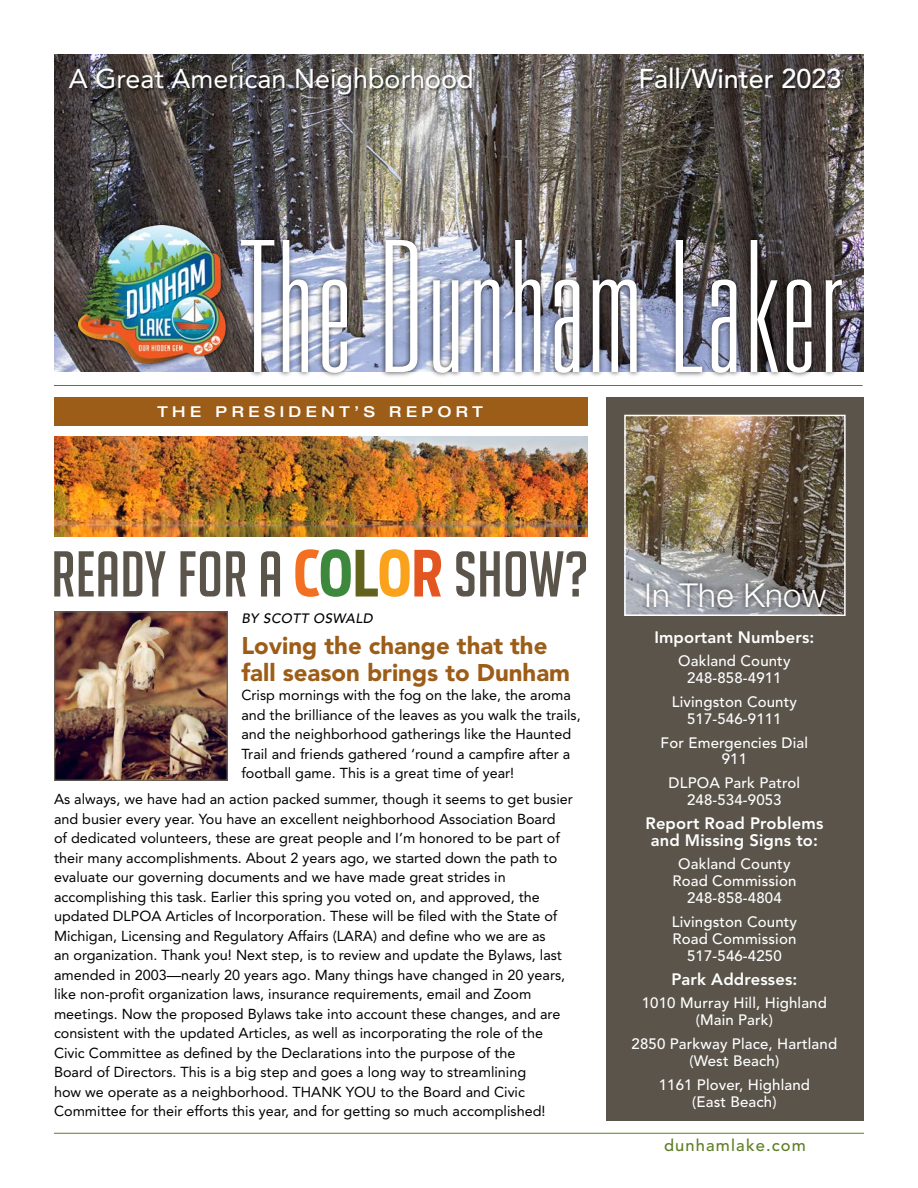
<style>
.page{position:relative;width:918px;height:1188px;background:#fff}
.page>*{position:absolute;margin:0;border:0;box-sizing:border-box;transform-origin:0 0}
.t1{font:100 ultra-condensed 183px "Univers";letter-spacing:.02em;color:#fff}
.t2{font:63px "Big Noodle Titling";letter-spacing:.01em;color:#5a544a}
.t3{font:300 33px "Helvetica Neue LT Std";letter-spacing:.01em;color:#fff}
.t4{font:27px "Avenir LT Std";color:#fff}
.t5{font:500 27px "Avenir LT Std";color:#fff}
.t6{font:900 24px/27px "Avenir LT Std";color:#9c5d18}
.t7{font:800 16.5px/17px "Avenir LT Std";letter-spacing:.01em;color:#fff;text-align:center}
.t8{font:500 16.5px "Avenir LT Std";letter-spacing:.07em;color:#5e7d23}
.t9{font:500 15px/17px "Avenir LT Std";letter-spacing:.01em;color:#fff;text-align:center}
.t10{font:500 expanded 15px "Helvetica Neue LT Std";letter-spacing:.3em;color:#fff}
.t11{font:14.4px/19.5px "Avenir LT Std";color:#000}
.t12{font:italic 500 13.5px "Avenir LT Std";letter-spacing:.03em;color:#000}
.s1{font-family:"Ford Antenna Extra Cond";font-weight:700;color:#f36f21}
.s2{font-family:"Ford Antenna Extra Cond";font-weight:700;color:#3d883c}
.s3{font-family:"Ford Antenna Extra Cond";font-weight:700;color:#61631c}
.s4{font-family:"Ford Antenna Extra Cond";font-weight:700;color:#faa21b}
.s5{font-family:"Ford Antenna Extra Cond";font-weight:700;color:#e45620}
</style>
<div class="page">
<img style="left:54px;top:54px;width:810px;height:318px">
<div style="left:236px;top:234px;width:611px;height:144px;background:#000;opacity:.75"></div>
<div style="left:71px;top:69px;width:403px;height:27px;background:#000;opacity:.4"></div>
<div style="left:643px;top:69px;width:199px;height:22px;background:#000;opacity:.4"></div>
<div style="left:606px;top:398px;width:258px;height:723px;background:#5a544a"></div>
<img style="left:627px;top:418px;width:216px;height:195px">
<div style="left:624px;top:415px;width:222px;height:201px;border:2px solid #fff"></div>
<hr style="left:54px;top:385px;width:809px;height:1px;background:#5e7d23">
<hr style="left:54px;top:1133px;width:810px;height:1px;background:#5e7d23">
<div style="left:641px;top:578px;width:190px;height:35px;background:#000;opacity:.75"></div>
<div style="left:73px;top:220px;width:158px;height:149px;background:#000;opacity:.75"></div>
<img style="left:78px;top:225px;width:160px;height:141px">
<div style="left:54px;top:397px;width:534px;height:29px;background:#9c5d18"></div>
<img style="left:54px;top:437px;width:534px;height:99px">
<img style="left:56px;top:613px;width:170px;height:166px">
<div style="left:54px;top:611px;width:174px;height:170px;border:1px solid #696358"></div>
<h3 class="t4" style="left:69px;top:63px;width:406px">A Great American Neighborhood</h3>
<h3 class="t5" style="left:639px;top:63px;width:204px">Fall/Winter 2023</h3>
<h1 class="t1" style="left:242px;top:214px;width:603px">The Dunham Laker</h1>
<p class="t10" style="left:158px;top:403px;width:327px">THE PRESIDENT’S REPORT</p>
<h2 class="t2" style="left:51px;top:540px;width:539px">READY FOR A <span class="s1">C</span><span class="s2">O</span><span class="s3">L</span><span class="s4">O</span><span class="s5">R</span> SHOW?</h2>
<p class="t12" style="left:241px;top:610px;width:133px">BY SCOTT OSWALD</p>
<h3 class="t6" style="left:241px;top:632px;width:330px">Loving the change that the fall season brings to Dunham</h3>
<p class="t11" style="left:241px;top:685px;width:341px">Crisp mornings with the fog on the lake, the aroma and the brilliance of the leaves as you walk the trails, and the neighborhood gatherings like the Haunted Trail and friends gathered ‘round a campfire after a football game. This is a great time of year!</p>
<p class="t11" style="left:54px;top:790px;width:520px">As always, we have had an action packed summer, though it seems to get busier and busier every year. You have an excellent neighborhood Association Board<br>of dedicated volunteers, these are great people and I’m honored to be part of their many accomplishments. About 2 years ago, we started down the path to evaluate our governing documents and we have made great strides in accomplishing this task. Earlier this spring you voted on, and approved, the updated DLPOA Articles of Incorporation. These will be filed with the State of Michigan, Licensing and Regulatory Affairs (LARA) and define who we are as<br>an organization. Thank you! Next step, is to review and update the Bylaws, last amended in 2003—nearly 20 years ago. Many things have changed in 20 years, like non-profit organization laws, insurance requirements, email and Zoom meetings. Now the proposed Bylaws take into account these changes, and are consistent with the updated Articles, as well as incorporating the role of the Civic Committee as defined by the Declarations into the purpose of the<br>Board of Directors. This is a big step and goes a long way to streamlining<br>how we operate as a neighborhood. THANK YOU to the Board and Civic Committee for their efforts this year, and for getting so much accomplished!</p>
<h3 class="t3" style="left:644px;top:575px;width:183px">In The Know</h3>
<p class="t7" style="left:654px;top:628px;width:162px">Important Numbers:</p>
<p class="t9" style="left:678px;top:653px;width:114px">Oakland County<br>248-858-4911</p>
<p class="t9" style="left:672px;top:694px;width:127px">Livingston County<br>517-546-9111</p>
<p class="t9" style="left:661px;top:734px;width:149px">For Emergencies Dial<br>911</p>
<p class="t9" style="left:669px;top:775px;width:133px">DLPOA Park Patrol<br>248-534-9053</p>
<p class="t7" style="left:645px;top:815px;width:179px">Report Road Problems and Missing Signs to:</p>
<p class="t9" style="left:672px;top:856px;width:126px">Oakland County<br>Road Commission<br>248-858-4804</p>
<p class="t9" style="left:672px;top:914px;width:127px">Livingston County<br>Road Commission<br>517-546-4250</p>
<p class="t7" style="left:671px;top:971px;width:128px">Park Addresses:</p>
<p class="t9" style="left:642px;top:995px;width:187px">1010 Murray Hill, Highland (Main Park)</p>
<p class="t9" style="left:632px;top:1036px;width:207px">2850 Parkway Place, Hartland (West Beach)</p>
<p class="t9" style="left:659px;top:1076px;width:153px">1161 Plover, Highland (East Beach)</p>
<p class="t8" style="left:664px;top:1136px;width:143px">dunhamlake.com</p>
</div>
